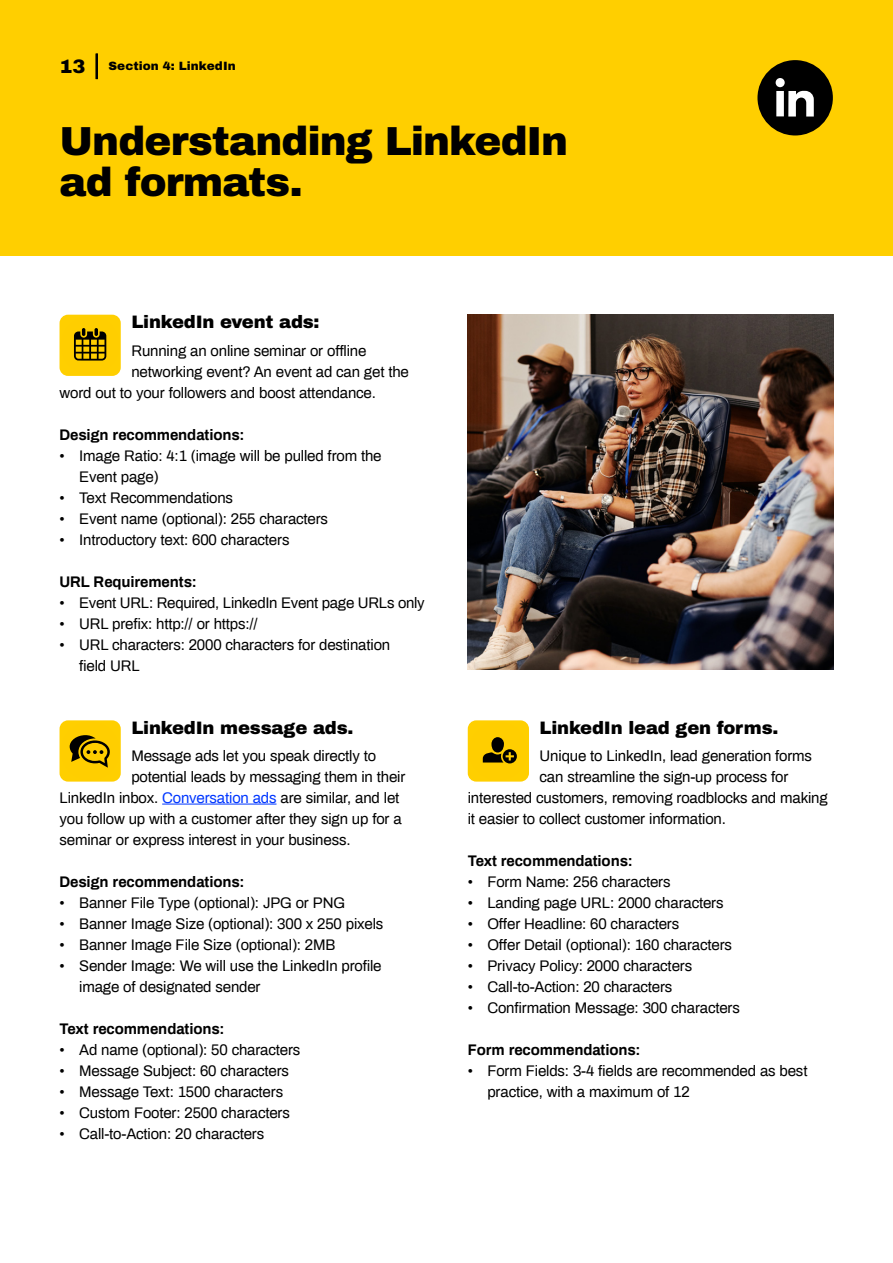
<style>
.page{position:relative;width:893px;height:1263px;background:#fff}
.page>*{position:absolute;margin:0;border:0;box-sizing:border-box;transform-origin:0 0}
.t1{font:900 40.5px/40.5px "Archivo";letter-spacing:-.025em;color:#000}
.t2{font:900 18px "Archivo";letter-spacing:-.01em;color:#000}
.t3{font:15px/21px "Archivo";letter-spacing:-.01em;color:#000}
.t4{font:700 15px "Archivo";letter-spacing:-.01em;color:#000}
.t5{font:900 12px "Archivo";letter-spacing:.005em;color:#000}
.s1{font-size:19.5px}
.s2{color:#0037ff}
</style>
<div class="page">
<div style="left:0;top:0;width:893px;height:255px;background:#ffcf00"></div>
<hr style="left:96px;top:55px;width:2px;height:23px;background:#000">
<div style="left:757px;top:60px;width:76px;height:75px;background:#000;border-radius:50%"></div>
<svg style="left:776px;top:78px;width:38px;height:39px"></svg>
<hr style="left:162px;top:804px;width:115px;height:1px;background:#0037ff">
<div style="left:60px;top:315px;width:61px;height:61px;background:#ffcf00;border-radius:9px"></div>
<svg style="left:61px;top:316px;width:58px;height:59px"></svg>
<div style="left:468px;top:720px;width:61px;height:62px;background:#ffcf00;border-radius:9px"></div>
<svg style="left:469px;top:722px;width:59px;height:58px"></svg>
<div style="left:60px;top:720px;width:61px;height:62px;background:#ffcf00;border-radius:9px"></div>
<svg style="left:61px;top:722px;width:58px;height:58px"></svg>
<img style="left:468px;top:315px;width:365px;height:354px">
<p class="t5" style="left:60px;top:59px;width:178px"><span class="s1">13</span> Section 4: LinkedIn</p>
<h1 class="t1" style="left:60px;top:121px;width:510px">Understanding LinkedIn ad formats.</h1>
<p class="t2" style="left:131px;top:311px;width:190px">LinkedIn event ads:</p>
<p class="t3" style="left:131px;top:339px;width:237px">Running an online seminar or offline</p>
<p class="t3" style="left:131px;top:360px;width:279px">networking event? An event ad can get the</p>
<p class="t3" style="left:60px;top:381px;width:318px">word out to your followers and boost attendance.</p>
<p class="t4" style="left:60px;top:424px;width:187px">Design recommendations:</p>
<p class="t3" style="left:79px;top:444px;width:304px;text-indent:-20px">• Image Ratio: 4:1 (image will be pulled from the<br>Event page)</p>
<p class="t3" style="left:60px;top:486px;width:175px">• Text Recommendations</p>
<p class="t3" style="left:60px;top:507px;width:270px">• Event name (optional): 255 characters</p>
<p class="t3" style="left:60px;top:528px;width:231px">• Introductory text: 600 characters</p>
<p class="t4" style="left:60px;top:571px;width:139px">URL Requirements:</p>
<p class="t3" style="left:60px;top:591px;width:367px">• Event URL: Required, LinkedIn Event page URLs only</p>
<p class="t3" style="left:60px;top:612px;width:200px">• URL prefix: http:// or https://</p>
<p class="t3" style="left:79px;top:633px;width:313px;text-indent:-20px">• URL characters: 2000 characters for destination field URL</p>
<p class="t2" style="left:131px;top:716px;width:224px">LinkedIn message ads.</p>
<p class="t3" style="left:131px;top:744px;width:246px">Message ads let you speak directly to</p>
<p class="t3" style="left:131px;top:765px;width:275px">potential leads by messaging them in their</p>
<p class="t3" style="left:60px;top:786px;width:341px">LinkedIn inbox. <span class="s2">Conversation ads</span> are similar, and let</p>
<p class="t3" style="left:60px;top:807px;width:344px">you follow up with a customer after they sign up for a</p>
<p class="t3" style="left:60px;top:828px;width:292px">seminar or express interest in your business.</p>
<p class="t4" style="left:60px;top:871px;width:187px">Design recommendations:</p>
<p class="t3" style="left:60px;top:891px;width:287px">• Banner File Type (optional): JPG or PNG</p>
<p class="t3" style="left:60px;top:912px;width:325px">• Banner Image Size (optional): 300 x 250 pixels</p>
<p class="t3" style="left:60px;top:933px;width:277px">• Banner Image File Size (optional): 2MB</p>
<p class="t3" style="left:79px;top:954px;width:304px;text-indent:-20px">• Sender Image: We will use the LinkedIn profile image of designated sender</p>
<p class="t4" style="left:60px;top:1018px;width:167px">Text recommendations:</p>
<p class="t3" style="left:60px;top:1038px;width:242px">• Ad name (optional): 50 characters</p>
<p class="t3" style="left:60px;top:1059px;width:231px">• Message Subject: 60 characters</p>
<p class="t3" style="left:60px;top:1080px;width:225px">• Message Text: 1500 characters</p>
<p class="t3" style="left:60px;top:1101px;width:232px">• Custom Footer: 2500 characters</p>
<p class="t3" style="left:60px;top:1122px;width:206px">• Call-to-Action: 20 characters</p>
<p class="t2" style="left:540px;top:716px;width:240px">LinkedIn lead gen forms.</p>
<p class="t3" style="left:540px;top:745px;width:274px">Unique to LinkedIn, lead generation forms</p>
<p class="t3" style="left:540px;top:766px;width:250px">can streamline the sign-up process for</p>
<p class="t3" style="left:468px;top:787px;width:361px">interested customers, removing roadblocks and making</p>
<p class="t3" style="left:468px;top:808px;width:260px">it easier to collect customer information.</p>
<p class="t4" style="left:468px;top:851px;width:167px">Text recommendations:</p>
<p class="t3" style="left:468px;top:871px;width:204px">• Form Name: 256 characters</p>
<p class="t3" style="left:468px;top:892px;width:257px">• Landing page URL: 2000 characters</p>
<p class="t3" style="left:468px;top:913px;width:213px">• Offer Headline: 60 characters</p>
<p class="t3" style="left:468px;top:934px;width:266px">• Offer Detail (optional): 160 characters</p>
<p class="t3" style="left:468px;top:955px;width:226px">• Privacy Policy: 2000 characters</p>
<p class="t3" style="left:468px;top:976px;width:206px">• Call-to-Action: 20 characters</p>
<p class="t3" style="left:468px;top:997px;width:274px">• Confirmation Message: 300 characters</p>
<p class="t4" style="left:468px;top:1040px;width:174px">Form recommendations:</p>
<p class="t3" style="left:487px;top:1060px;width:322px;text-indent:-20px">• Form Fields: 3-4 fields are recommended as best practice, with a maximum of 12</p>
</div>
